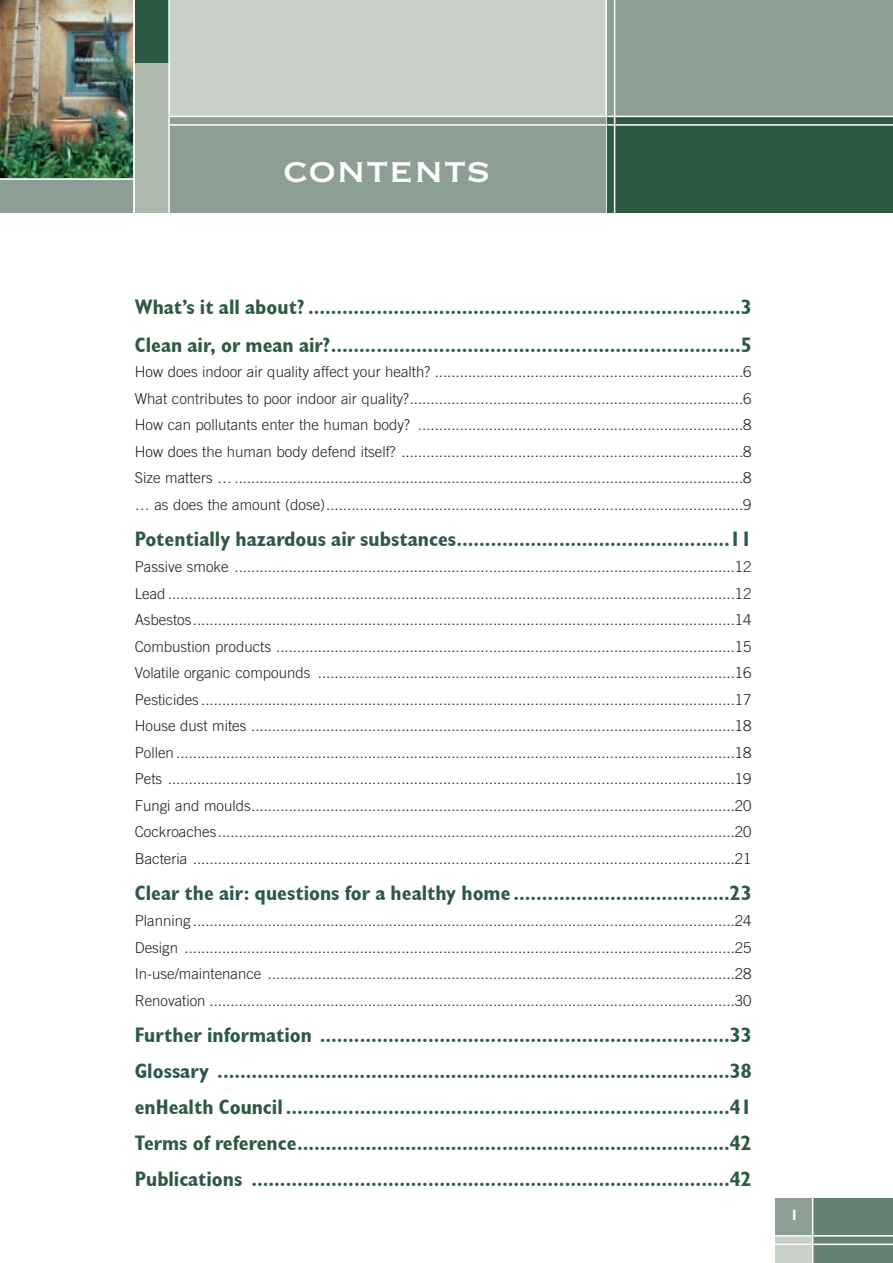
<style>
.page{position:relative;width:893px;height:1263px;background:#fff}
.page>*{position:absolute;margin:0;border:0;box-sizing:border-box;transform-origin:0 0}
.t1{font:45px "Copperplate Thirty One BC";color:#fff}
.t2{font:700 condensed 21px/35.8px "Gill Sans";color:#2e5943}
.t3{font:300 15px/26.5px "Trade Gothic";color:#231f1f;text-align:justify}
.t4{font:700 condensed 15px "Gill Sans";color:#fff}
</style>
<div class="page">
<img style="left:0;top:0;width:133px;height:178px">
<div style="left:0;top:179px;width:139px;height:34px;background:#8d9f95"></div>
<div style="left:775px;top:1236px;width:38px;height:27px;background:#c8d0c7"></div>
<div style="left:775px;top:1199px;width:39px;height:37px;background:#8d9f95"></div>
<div style="left:812px;top:1199px;width:80px;height:64px;background:#668171"></div>
<hr style="left:768px;top:1244px;width:124px;height:1px;background:#fff">
<hr style="left:768px;top:1235px;width:124px;height:2px;background:#fff">
<hr style="left:811px;top:1186px;width:2px;height:77px;background:#fff">
<div style="left:601px;top:0;width:291px;height:136px;background:#8d9f95"></div>
<div style="left:600px;top:117px;width:292px;height:96px;background:#2e5943"></div>
<div style="left:170px;top:0;width:436px;height:136px;background:#c8d0c7"></div>
<hr style="left:605px;top:0;width:2px;height:225px;background:#fff">
<hr style="left:614px;top:0;width:1px;height:227px;background:#fff">
<div style="left:134px;top:53px;width:34px;height:160px;background:#adbaad"></div>
<div style="left:134px;top:0;width:34px;height:62px;background:#2e5943"></div>
<div style="left:170px;top:117px;width:436px;height:96px;background:#8d9f95"></div>
<hr style="left:170px;top:116px;width:722px;height:1px;background:#fff">
<hr style="left:170px;top:124px;width:722px;height:2px;background:#fff">
<hr style="left:133px;top:0;width:2px;height:235px;background:#fff">
<hr style="left:0;top:178px;width:133px;height:2px;background:#fff">
<h1 class="t1" style="left:283px;top:140px;width:209px">contents</h1>
<h2 class="t2" style="left:135px;top:287px;width:618px;line-height:38px">Whatís it all about? ............................................................................3<br>Clean air, or mean air?........................................................................5</h2>
<p class="t3" style="left:135px;top:360px;width:618px">How does indoor air quality affect your health? ..........................................................................6<br>What contributes to poor indoor air quality?................................................................................6<br>How can pollutants enter the human body? ..............................................................................8<br>How does the human body defend itself? ..................................................................................8<br>Size matters … ..........................................................................................................................8 … as does the amount (dose)....................................................................................................9</p>
<h2 class="t2" style="left:135px;top:521px;width:618px">Potentially hazardous air substances................................................11</h2>
<p class="t3" style="left:135px;top:555px;width:618px">Passive smoke ........................................................................................................................12<br>Lead ........................................................................................................................................12<br>Asbestos..................................................................................................................................14<br>Combustion products ..............................................................................................................15<br>Volatile organic compounds ....................................................................................................16<br>Pesticides ................................................................................................................................17<br>House dust mites ....................................................................................................................18<br>Pollen ......................................................................................................................................18<br>Pets ........................................................................................................................................19<br>Fungi and moulds....................................................................................................................20<br>Cockroaches............................................................................................................................20<br>Bacteria ..................................................................................................................................21</p>
<h2 class="t2" style="left:135px;top:875px;width:618px">Clear the air: questions for a healthy home ......................................23</h2>
<p class="t3" style="left:135px;top:909px;width:618px">Planning ..................................................................................................................................24<br>Design ....................................................................................................................................25<br>In-use/maintenance ................................................................................................................28<br>Renovation ..............................................................................................................................30</p>
<p class="t2" style="left:135px;top:1017px;width:618px;text-align:justify">Further information ........................................................................33<br>Glossary ..........................................................................................38 enHealth Council ..............................................................................41<br>Terms of reference............................................................................42<br>Publications ....................................................................................42</p>
<p class="t4" style="left:790px;top:1206px;width:9px">1</p>
</div>
